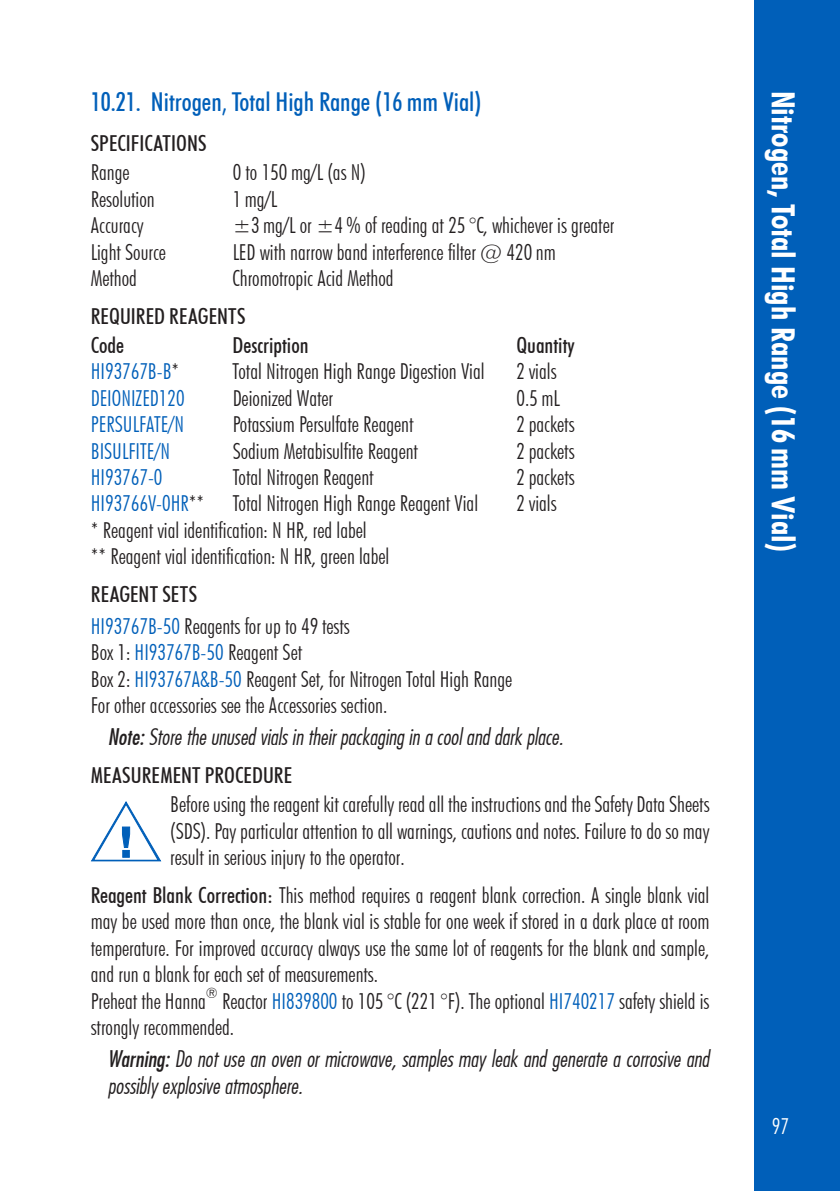
<style>
.page{position:relative;width:840px;height:1191px;background:#fff}
.page>*{position:absolute;margin:0;border:0;box-sizing:border-box;transform-origin:0 0}
.t1{font:700 condensed 32px "Futura BT";color:#fff}
.t2{font:500 condensed 26px "Futura BT";color:#005fb9}
.t3{font:300 condensed 22px/26.4px "Futura BT";color:#231f20}
.t4{font:22px/26.4px "Futura Lt Cn BT Italic";color:#231f20}
.t5{font:500 condensed 22px/29.2px "Futura BT";color:#231f20}
.t6{font:300 condensed 22px "Futura BT";color:#005fb9}
.t7{font:300 condensed 22px "Futura BT";color:#fff}
.t8{font:300 condensed 14.4px "Futura BT";color:#231f20}
.s1{color:#231f20}
.s2{font-weight:500}
.s3{color:#005fb9}
.s4{font-family:"Futura Md Cn BT Italic"}
</style>
<div class="page">
<div style="left:754px;top:0;width:85px;height:1191px;background:#005fb9"></div>
<svg style="left:91px;top:801px;width:70px;height:60px"></svg>
<p class="t2" style="left:91px;top:85px;width:392px">10.21. Nitrogen, Total High Range (16 mm Vial)</p>
<p class="t5" style="left:91px;top:128px;width:117px">SPECIFICATIONS</p>
<p class="t3" style="left:91px;top:159px;width:40px">Range</p>
<p class="t3" style="left:232px;top:159px;width:135px">0 to 150 mg/L (as N)</p>
<p class="t3" style="left:91px;top:185px;width:65px">Resolution</p>
<p class="t3" style="left:232px;top:185px;width:46px">1 mg/L</p>
<p class="t3" style="left:91px;top:212px;width:54px">Accuracy</p>
<p class="t3" style="left:232px;top:212px;width:383px">±3 mg/L or ±4 % of reading at 25 °C, whichever is greater</p>
<p class="t3" style="left:91px;top:238px;width:77px">Light Source</p>
<p class="t3" style="left:232px;top:238px;width:324px">LED with narrow band interference filter @ 420 nm</p>
<p class="t3" style="left:91px;top:265px;width:48px">Method</p>
<p class="t3" style="left:232px;top:265px;width:162px">Chromotropic Acid Method</p>
<p class="t5" style="left:91px;top:301px;width:156px">REQUIRED REAGENTS<br>Code</p>
<p class="t5" style="left:232px;top:330px;width:77px">Description</p>
<p class="t5" style="left:516px;top:330px;width:60px">Quantity</p>
<p class="t6" style="left:91px;top:358px;width:90px">HI93767B-B<span class="s1">*</span></p>
<p class="t3" style="left:232px;top:358px;width:253px">Total Nitrogen High Range Digestion Vial</p>
<p class="t3" style="left:516px;top:358px;width:42px">2 vials</p>
<p class="t6" style="left:91px;top:384px;width:95px">DEIONIZED120</p>
<p class="t3" style="left:232px;top:384px;width:102px">Deionized Water</p>
<p class="t3" style="left:516px;top:384px;width:45px">0.5 mL</p>
<p class="t6" style="left:91px;top:411px;width:95px">PERSULFATE/N</p>
<p class="t3" style="left:232px;top:411px;width:182px">Potassium Persulfate Reagent</p>
<p class="t3" style="left:516px;top:411px;width:60px">2 packets</p>
<p class="t6" style="left:91px;top:437px;width:81px">BISULFITE/N</p>
<p class="t3" style="left:232px;top:437px;width:187px">Sodium Metabisulfite Reagent</p>
<p class="t3" style="left:516px;top:437px;width:60px">2 packets</p>
<p class="t6" style="left:91px;top:464px;width:73px">HI93767-0</p>
<p class="t3" style="left:232px;top:464px;width:142px">Total Nitrogen Reagent</p>
<p class="t3" style="left:516px;top:464px;width:60px">2 packets</p>
<p class="t6" style="left:91px;top:490px;width:115px">HI93766V-0HR<span class="s1">**</span></p>
<p class="t3" style="left:232px;top:490px;width:247px">Total Nitrogen High Range Reagent Vial</p>
<p class="t3" style="left:516px;top:490px;width:42px">2 vials</p>
<p class="t3" style="left:91px;top:516px;width:300px">* Reagent vial identification: N HR, red label<br>** Reagent vial identification: N HR, green label</p>
<p class="t3" style="left:91px;top:578px;width:260px;line-height:32px"><span class="s2">REAGENT SETS<br></span><span class="s3">HI93767B-50</span> Reagents for up to 49 tests</p>
<p class="t3" style="left:91px;top:639px;width:422px">Box 1: <span class="s3">HI93767B-50</span> Reagent Set<br>Box 2: <span class="s3">HI93767A&amp;B-50</span> Reagent Set, for Nitrogen Total High Range<br>For other accessories see the Accessories section.</p>
<p class="t4" style="left:108px;top:723px;width:457px"><span class="s4">Note:</span> Store the unused vials in their packaging in a cool and dark place.</p>
<p class="t5" style="left:91px;top:760px;width:203px">MEASUREMENT PROCEDURE</p>
<p class="t3" style="left:170px;top:791px;width:540px;text-align:justify">Before using the reagent kit carefully read all the instructions and the Safety Data Sheets (SDS). Pay particular attention to all warnings, cautions and notes. Failure to do so may result in serious injury to the operator.</p>
<p class="t3" style="left:91px;top:881px;width:620px"><span class="s2">Reagent Blank Correction:</span> This method requires a reagent blank correction. A single blank vial may be used more than once, the blank vial is stable for one week if stored in a dark place at room temperature. For improved accuracy always use the same lot of reagents for the blank and sample, and run a blank for each set of measurements.<br>Preheat the Hanna</p>
<p class="t8" style="left:206px;top:983px;width:13px">®</p>
<p class="t3" style="left:91px;top:987px;width:619px;text-indent:131px">Reactor <span class="s3">HI839800</span> to 105 °C (221 °F). The optional <span class="s3">HI740217</span> safety shield is strongly recommended.</p>
<p class="t4" style="left:108px;top:1045px;width:602px"><span class="s4">Warning:</span> Do not use an oven or microwave, samples may leak and generate a corrosive and possibly explosive atmosphere.</p>
<h1 class="t1" style="left:802px;top:91px;width:254px;rotate:90deg">Method Procedures</h1>
<h1 class="t1" style="left:802px;top:91px;width:462px;rotate:90deg">Nitrogen, Total High Range (16 mm Vial)</h1>
<p class="t7" style="left:771px;top:1113px;width:19px">97</p>
</div>
